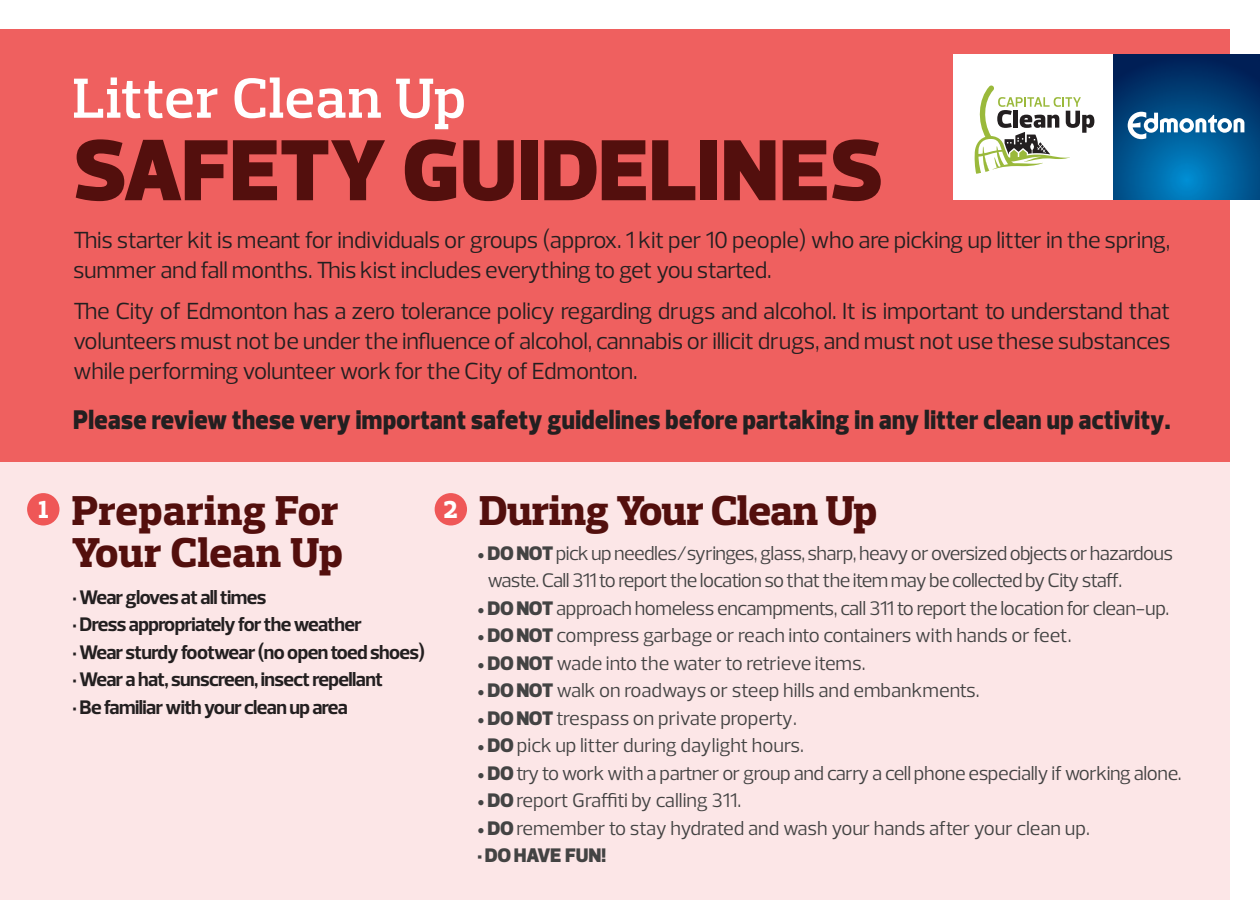
<style>
.page{position:relative;width:1260px;height:900px;background:#fff}
.page>*{position:absolute;margin:0;border:0;box-sizing:border-box;transform-origin:0 0}
.t1{font:900 88.25px "Prelo";color:#530f0d}
.t2{font:600 57.5px "Prelo Slab";letter-spacing:.015em;color:#fff}
.t3{font:800 42.5px/42.5px "Prelo Slab";color:#530f0d}
.t4{font:900 27.5px "Prelo";letter-spacing:.02em;color:#231f20;scale:.9 1}
.t5{font:800 25px "Prelo Slab";color:#fff}
.t6{font:23.75px/30px "Prelo";letter-spacing:-.01em;color:#231f20;text-align:justify}
.t7{font:20px "Prelo";color:#434343}
.t8{font:20px/27.5px "Prelo";letter-spacing:-.02em;color:#434343}
.t9{font:700 20px "Prelo";letter-spacing:-.03em;color:#231f20}
.t10{font:900 20px "Prelo";letter-spacing:-.01em;color:#434343}
.s1{font-family:"Minion Pro"}
.s2{font-weight:900}
</style>
<div class="page">
<div style="left:0;top:29px;width:1229px;height:452px;background:#ef605f"></div>
<div style="left:0;top:463px;width:1229px;height:437px;background:#fce6e7"></div>
<div style="left:27px;top:493px;width:32px;height:32px;background:#ef5757;border-radius:50%"></div>
<div style="left:435px;top:493px;width:32px;height:32px;background:#ef5757;border-radius:50%"></div>
<div style="left:953px;top:54px;width:162px;height:146px;background:#fff"></div>
<svg style="left:974px;top:86px;width:120px;height:88px"></svg>
<svg style="left:1114px;top:54px;width:146px;height:146px;background:#004a85"></svg>
<svg style="left:1128px;top:112px;width:116px;height:27px;background:#5e93b7"></svg>
<h2 class="t2" style="left:73px;top:63px;width:395px">Litter Clean Up</h2>
<h1 class="t1" style="left:73px;top:116px;width:812px">SAFETY GUIDELINES</h1>
<p class="t6" style="left:73px;top:225px;width:1099px">This starter kit is meant for individuals or groups (approx. 1 kit per 10 people) who are picking up litter in the spring, summer and fall months. This kist includes everything to get you started.</p>
<p class="t6" style="left:73px;top:296px;width:1099px">The City of Edmonton has a zero tolerance policy regarding drugs and alcohol. It is important to understand that volunteers must not be under the influence of alcohol, cannabis or illicit drugs, and must not use these substances while performing volunteer work for the City of Edmonton.</p>
<p class="t4" style="left:73px;top:403px;width:1221px">Please review these very important safety guidelines before partaking in any litter clean up activity.</p>
<p class="t5" style="left:39px;top:494px;width:11px">1</p>
<h3 class="t3" style="left:480px;top:489px;width:399px">During Your Clean Up</h3>
<p class="t8" style="left:488px;top:539px;width:687px;text-indent:-11px"><span class="s1">•</span> <span class="s2">Do not</span> pick up needles/syringes, glass, sharp, heavy or oversized objects or hazardous waste. Call 311 to report the location so that the item may be collected by City staff.</p>
<p class="t8" style="left:477px;top:594px;width:694px"><span class="s1">•</span><span class="s2">Do not</span> approach homeless encampments, call 311 to report the location for clean-up.</p>
<p class="t7" style="left:477px;top:623px;width:596px"><span class="s1">•</span><span class="s2">Do not</span> compress garbage or reach into containers with hands or feet.</p>
<p class="t7" style="left:477px;top:651px;width:390px"><span class="s1">•</span><span class="s2">Do not</span> wade into the water to retrieve items.</p>
<p class="t7" style="left:477px;top:678px;width:504px"><span class="s1">•</span><span class="s2">Do not</span> walk on roadways or steep hills and embankments.</p>
<p class="t7" style="left:477px;top:706px;width:321px"><span class="s1">•</span><span class="s2">Do not</span> trespass on private property.</p>
<p class="t7" style="left:477px;top:733px;width:328px"><span class="s1">•</span><span class="s2">Do</span> pick up litter during daylight hours.</p>
<p class="t8" style="left:477px;top:759px;width:706px"><span class="s1">•</span><span class="s2">Do</span> try to work with a partner or group and carry a cell phone especially if working alone.</p>
<p class="t7" style="left:477px;top:788px;width:266px"><span class="s1">•</span><span class="s2">Do</span> report Graffiti by calling 311.</p>
<p class="t7" style="left:477px;top:816px;width:614px"><span class="s1">•</span><span class="s2">Do</span> remember to stay hydrated and wash your hands after your clean up.</p>
<p class="t10" style="left:477px;top:843px;width:131px">• Do HAVE FUN!</p>
<h3 class="t3" style="left:72px;top:489px;width:272px">Preparing For<br>Your Clean Up</h3>
<p class="t9" style="left:72px;top:585px;width:196px">• Wear gloves at all times</p>
<p class="t9" style="left:72px;top:612px;width:291px">• Dress appropriately for the weather</p>
<p class="t9" style="left:72px;top:640px;width:355px">• Wear sturdy footwear (no open toed shoes)</p>
<p class="t9" style="left:72px;top:667px;width:312px">• Wear a hat, sunscreen, insect repellant</p>
<p class="t9" style="left:72px;top:695px;width:277px">• Be familiar with your clean up area</p>
<p class="t5" style="left:444px;top:494px;width:15px">2</p>
</div>
